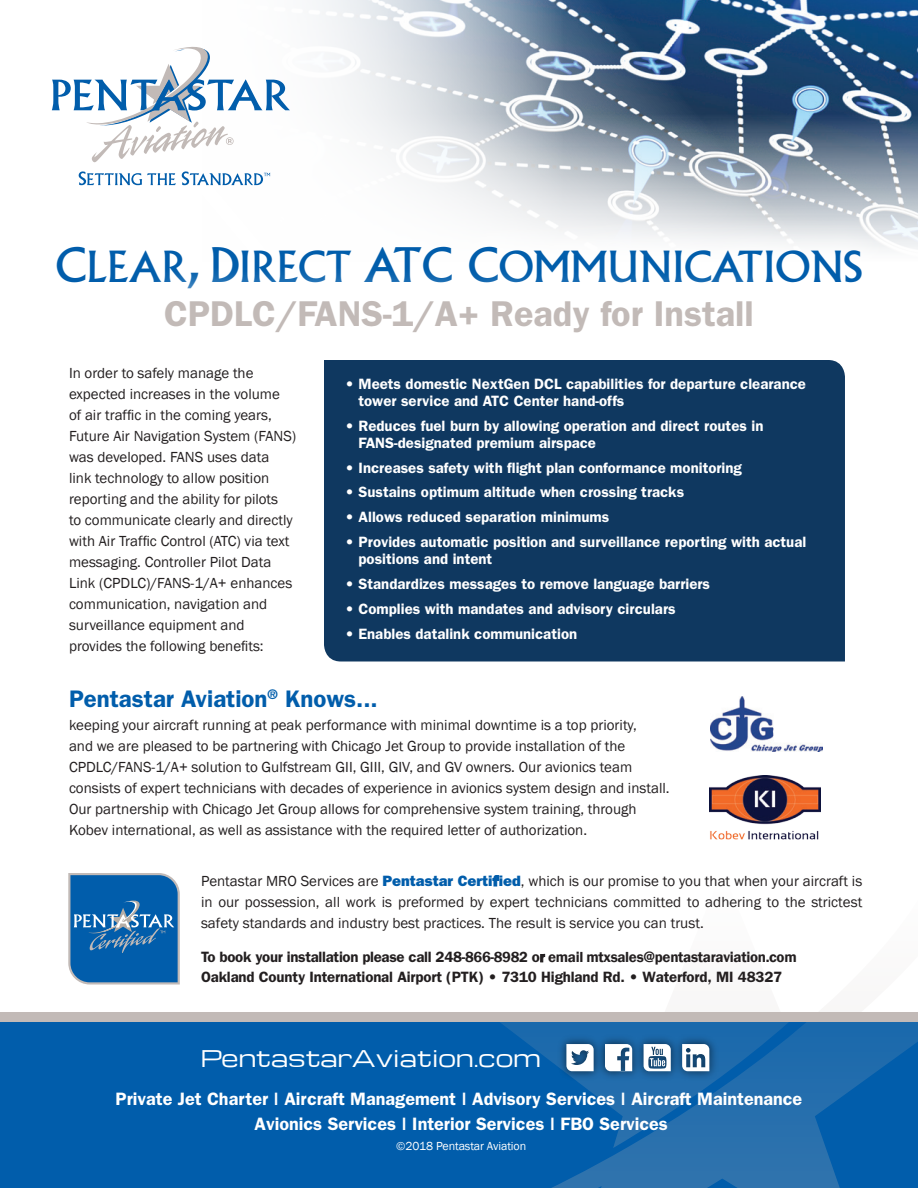
<style>
.page{position:relative;width:918px;height:1188px;background:#fff}
.page>*{position:absolute;margin:0;border:0;box-sizing:border-box;transform-origin:0 0}
.t1{font:41.85px "Albertus MT SC900";color:#015dab}
.t2{font:600 36px "Franklin Gothic";color:#c2bab7}
.t3{font:600 24px "Franklin Gothic";color:#015dab}
.t4{font:22.5px "Michroma";color:#fff}
.t5{font:600 18px/25.7px "Franklin Gothic";color:#fff;text-align:center}
.t6{font:15px/21px "Franklin Gothic";color:#231f20}
.t7{font:600 15px/17.2px "Franklin Gothic";color:#fff}
.t8{font:600 15px/20.2px "Franklin Gothic";letter-spacing:-.02em;color:#231f20}
.t9{font:12px "Franklin Gothic";letter-spacing:-.01em;color:#fff}
.s1{font-size:46.5px}
.s2{font-weight:800;color:#015dab}
</style>
<div class="page">
<div style="left:0;top:1022px;width:918px;height:166px;background:#015dab"></div>
<svg style="left:155px;top:747px;width:763px;height:441px"></svg>
<img style="left:557px;top:1032px;width:161px;height:51px">
<svg style="left:605px;top:1044px;width:27px;height:27px"></svg>
<svg style="left:566px;top:1044px;width:28px;height:27px"></svg>
<svg style="left:682px;top:1044px;width:27px;height:27px"></svg>
<svg style="left:644px;top:1044px;width:27px;height:27px"></svg>
<img style="left:851px;top:0;width:67px;height:249px">
<svg style="left:51px;top:0;width:800px;height:211px"></svg>
<div style="left:21px;top:211px;width:876px;height:113px;background:#fff"></div>
<svg style="left:52px;top:45px;width:238px;height:117px"></svg>
<svg style="left:79px;top:171px;width:97px;height:14px"></svg>
<svg style="left:182px;top:171px;width:88px;height:14px"></svg>
<div style="left:324px;top:360px;width:521px;height:302px;background:#0f3860"></div>
<svg style="left:68px;top:873px;width:112px;height:112px;background:#2872b1"></svg>
<img style="left:709px;top:776px;width:112px;height:65px">
<img style="left:711px;top:696px;width:111px;height:55px">
<h1 class="t1" style="left:56px;top:243px;width:808px"><span class="s1">C</span>LEAR<span class="s1">, D</span>IRECT <span class="s1">ATC C</span>OMMUNICATIONS</h1>
<h2 class="t2" style="left:164px;top:292px;width:591px">CPDLC/FANS-1/A+ Ready for Install</h2>
<p class="t6" style="left:69px;top:363px;width:229px">In order to safely manage the expected increases in the volume<br>of air traffic in the coming years, Future Air Navigation System (FANS) was developed. FANS uses data<br>link technology to allow position reporting and the ability for pilots<br>to communicate clearly and directly with Air Traffic Control (ATC) via text messaging. Controller Pilot Data Link (CPDLC)/FANS-1/A+ enhances communication, navigation and surveillance equipment and provides the following benefits:</p>
<h3 class="t3" style="left:69px;top:685px;width:310px">Pentastar Aviation<sup>®</sup> Knows...</h3>
<p class="t6" style="left:69px;top:715px;width:602px">keeping your aircraft running at peak performance with minimal downtime is a top priority,<br>and we are pleased to be partnering with Chicago Jet Group to provide installation of the CPDLC/FANS-1/A+ solution to Gulfstream GII, GIII, GIV, and GV owners. Our avionics team consists of expert technicians with decades of experience in avionics system design and install.<br>Our partnership with Chicago Jet Group allows for comprehensive system training, through Kobev international, as well as assistance with the required letter of authorization.</p>
<p class="t7" style="left:358px;top:374px;width:449px;text-indent:-14px">• Meets domestic NextGen DCL capabilities for departure clearance tower service and ATC Center hand-offs</p>
<p class="t7" style="left:358px;top:416px;width:406px;text-indent:-14px">• Reduces fuel burn by allowing operation and direct routes in<br>FANS-designated premium airspace</p>
<p class="t7" style="left:345px;top:458px;width:399px">• Increases safety with flight plan conformance monitoring</p>
<p class="t7" style="left:345px;top:483px;width:341px">• Sustains optimum altitude when crossing tracks</p>
<p class="t7" style="left:345px;top:508px;width:266px">• Allows reduced separation minimums</p>
<p class="t7" style="left:358px;top:533px;width:449px;text-indent:-14px">• Provides automatic position and surveillance reporting with actual positions and intent</p>
<p class="t7" style="left:345px;top:575px;width:367px">• Standardizes messages to remove language barriers</p>
<p class="t7" style="left:345px;top:600px;width:332px">• Complies with mandates and advisory circulars</p>
<p class="t7" style="left:345px;top:625px;width:234px">• Enables datalink communication</p>
<p class="t6" style="left:201px;top:871px;width:663px;text-align:justify">Pentastar MRO Services are <span class="s2">Pentastar Certified</span>, which is our promise to you that when your aircraft is in our possession, all work is preformed by expert technicians committed to adhering to the strictest safety standards and industry best practices. The result is service you can trust.</p>
<p class="t8" style="left:201px;top:946px;width:597px">To book your installation please call 248-866-8982 or email mtxsales@pentastaraviation.com<br>Oakland County International Airport (PTK) • 7310 Highland Rd. • Waterford, MI 48327</p>
<h3 class="t4" style="left:200px;top:1046px;width:342px">PentastarAviation.com</h3>
<p class="t5" style="left:116px;top:1085px;width:688px">Private Jet Charter | Aircraft Management | Advisory Services | Aircraft Maintenance<br>Avionics Services | Interior Services | FBO Services</p>
<p class="t9" style="left:396px;top:1138px;width:131px">©2018 Pentastar Aviation</p>
</div>
